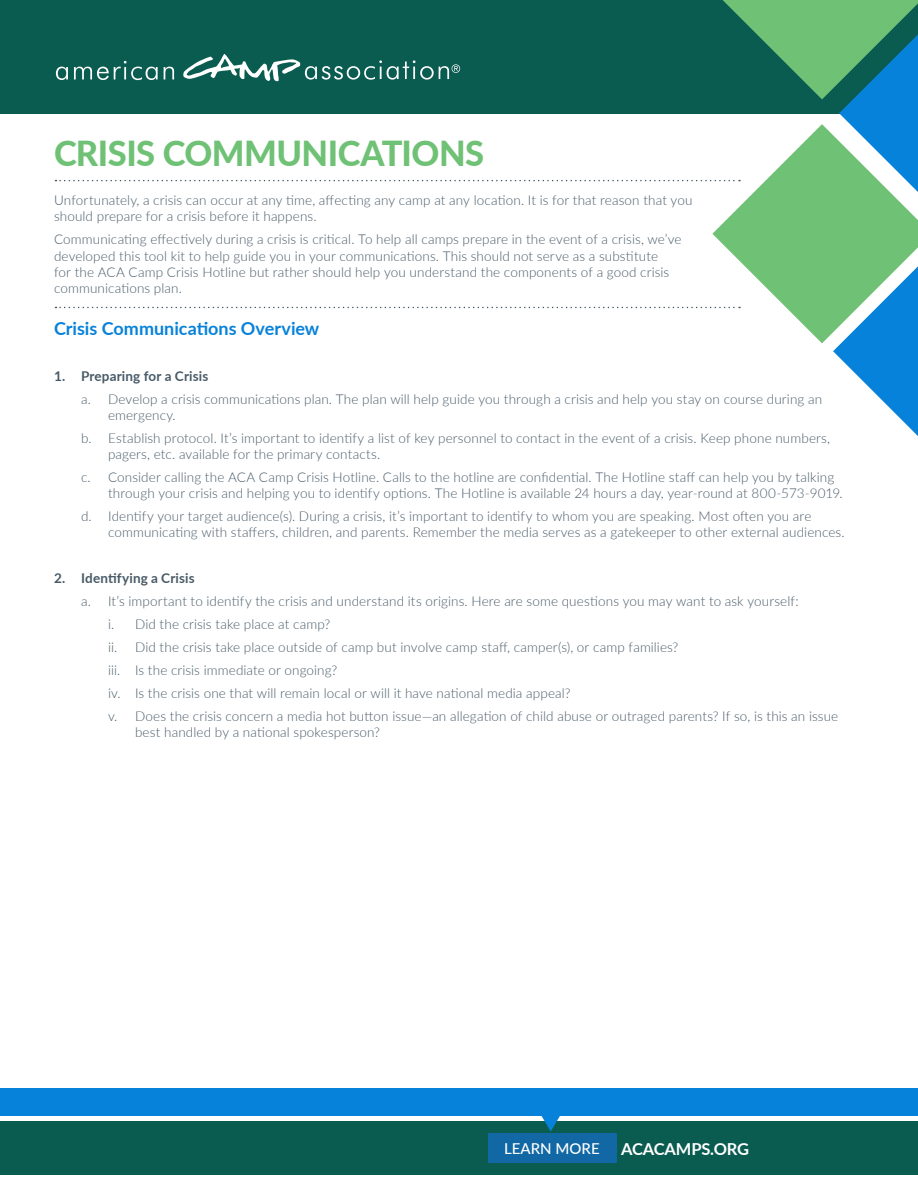
<style>
.page{position:relative;width:918px;height:1188px;background:#fff}
.page>*{position:absolute;margin:0;border:0;box-sizing:border-box;transform-origin:0 0}
.t1{font:800 34.5px "Lato";letter-spacing:-.015em;color:#6fc175}
.t2{font:700 18px "Lato";color:#0782da}
.t3{font:700 16.5px "Lato";letter-spacing:-.01em;color:#fff}
.t4{font:500 15px "Lato";color:#fff}
.t5{font:300 13.5px/16.2px "Lato";letter-spacing:.01em;color:#485a67}
.t6{font:700 13.5px "Lato";letter-spacing:.01em;color:#485a67}
</style>
<div class="page">
<div style="left:0;top:0;width:918px;height:113px;background:#0a5c51"></div>
<div style="left:0;top:1121px;width:918px;height:53px;background:#0a5c51"></div>
<div style="left:488px;top:1133px;width:128px;height:30px;background:#1268a4"></div>
<svg style="left:833px;top:343px;width:85px;height:93px"></svg>
<svg style="left:712px;top:192px;width:206px;height:151px;fill:#6fc175"></svg>
<svg style="left:540px;top:1115px;width:22px;height:16px"></svg>
<div style="left:0;top:1088px;width:918px;height:27px;background:#0782da"></div>
<svg style="left:56px;top:307px;width:684px;height:1px"></svg>
<svg style="left:56px;top:0;width:862px;height:192px"></svg>
<h1 class="t1" style="left:54px;top:128px;width:432px">CRISIS COMMUNICATIONS</h1>
<p class="t5" style="left:54px;top:192px;width:640px">Unfortunately, a crisis can occur at any time, affecting any camp at any location. It is for that reason that you should prepare for a crisis before it happens.</p>
<p class="t5" style="left:54px;top:231px;width:629px">Communicating effectively during a crisis is critical. To help all camps prepare in the event of a crisis, we’ve developed this tool kit to help guide you in your communications. This should not serve as a substitute<br>for the ACA Camp Crisis Hotline but rather should help you understand the components of a good crisis communications plan.</p>
<h2 class="t2" style="left:54px;top:315px;width:267px">Crisis Communications Overview</h2>
<p class="t6" style="left:54px;top:366px;width:156px">1. Preparing for a Crisis</p>
<p class="t5" style="left:108px;top:390px;width:716px;text-indent:-27px">a. Develop a crisis communications plan. The plan will help guide you through a crisis and help you stay on course during an emergency.</p>
<p class="t5" style="left:108px;top:429px;width:724px;text-indent:-27px">b. Establish protocol. It’s important to identify a list of key personnel to contact in the event of a crisis. Keep phone numbers, pagers, etc. available for the primary contacts.</p>
<p class="t5" style="left:108px;top:468px;width:736px;text-indent:-27px">c. Consider calling the ACA Camp Crisis Hotline. Calls to the hotline are confidential. The Hotline staff can help you by talking through your crisis and helping you to identify options. The Hotline is available 24 hours a day, year-round at 800-573-9019.</p>
<p class="t5" style="left:108px;top:508px;width:738px;text-indent:-27px">d. Identify your target audience(s). During a crisis, it’s important to identify to whom you are speaking. Most often you are communicating with staffers, children, and parents. Remember the media serves as a gatekeeper to other external audiences.</p>
<p class="t6" style="left:54px;top:568px;width:142px">2. Identifying a Crisis</p>
<p class="t5" style="left:108px;top:589px;width:732px;line-height:23px;text-indent:-27px">a. It’s important to identify the crisis and understand its origins. Here are some questions you may want to ask yourself:<br>i. Did the crisis take place at camp?<br>ii. Did the crisis take place outside of camp but involve camp staff, camper(s), or camp families?<br>iii. Is the crisis immediate or ongoing?<br>iv. Is the crisis one that will remain local or will it have national media appeal?<br>v. Does the crisis concern a media hot button issue—an allegation of child abuse or outraged parents? If so, is this an issue</p>
<p class="t5" style="left:135px;top:724px;width:247px">best handled by a national spokesperson?</p>
<p class="t4" style="left:504px;top:1138px;width:97px">LEARN MORE</p>
<p class="t3" style="left:621px;top:1137px;width:129px">ACACAMPS.ORG</p>
</div>
